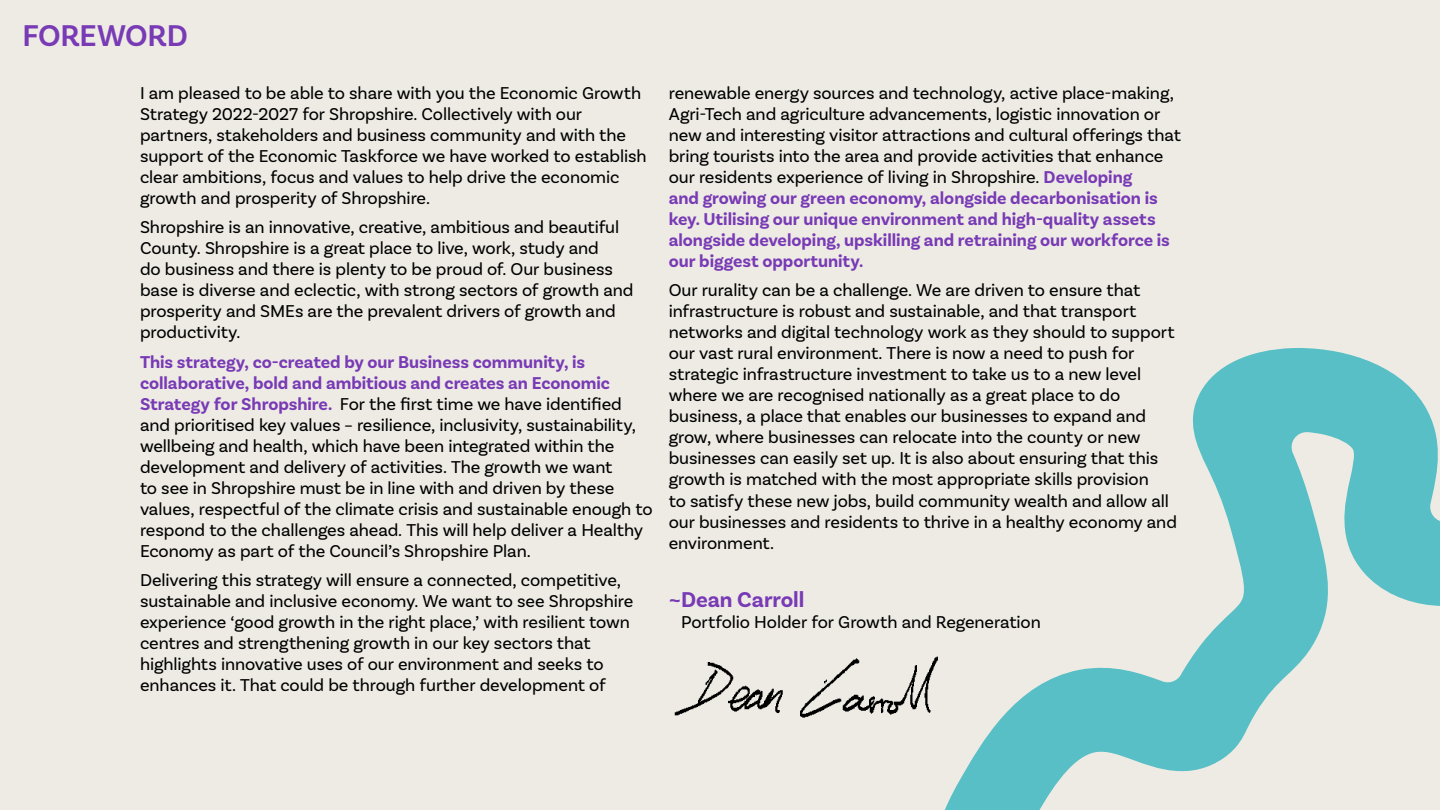
<style>
.page{position:relative;width:1440px;height:810px;background:#eeebe4}
.page>*{position:absolute;margin:0;border:0;box-sizing:border-box;transform-origin:0 0}
.t1{font:600 31.5px "Basic Sans";letter-spacing:-.01em;color:#783ab5}
.t2{font:700 22.5px "Basic Sans";letter-spacing:-.005em;color:#783ab5}
.t3{font:18px/21px "Basic Sans";letter-spacing:-.005em;color:#000}
.s1{font-weight:700;color:#783ab5}
</style>
<div class="page">
<svg style="left:674px;top:348px;width:766px;height:462px"></svg>
<h1 class="t1" style="left:22px;top:17px;width:167px">FOREWORD</h1>
<p class="t3" style="left:140px;top:82px;width:508px">I am pleased to be able to share with you the Economic Growth Strategy 2022-2027 for Shropshire. Collectively with our partners, stakeholders and business community and with the support of the Economic Taskforce we have worked to establish clear ambitions, focus and values to help drive the economic growth and prosperity of Shropshire.</p>
<p class="t3" style="left:140px;top:217px;width:495px">Shropshire is an innovative, creative, ambitious and beautiful County. Shropshire is a great place to live, work, study and<br>do business and there is plenty to be proud of. Our business base is diverse and eclectic, with strong sectors of growth and prosperity and SMEs are the prevalent drivers of growth and productivity.</p>
<p class="t3" style="left:140px;top:351px;width:514px"><span class="s1">This strategy, co-created by our Business community, is collaborative, bold and ambitious and creates an Economic Strategy for Shropshire.</span> For the first time we have identified and prioritised key values – resilience, inclusivity, sustainability, wellbeing and health, which have been integrated within the development and delivery of activities. The growth we want<br>to see in Shropshire must be in line with and driven by these values, respectful of the climate crisis and sustainable enough to respond to the challenges ahead. This will help deliver a Healthy Economy as part of the Council’s Shropshire Plan.</p>
<p class="t3" style="left:140px;top:569px;width:495px">Delivering this strategy will ensure a connected, competitive, sustainable and inclusive economy. We want to see Shropshire experience ‘good growth in the right place,’ with resilient town centres and strengthening growth in our key sectors that highlights innovative uses of our environment and seeks to enhances it. That could be through further development of</p>
<p class="t3" style="left:669px;top:83px;width:514px">renewable energy sources and technology, active place-making, Agri-Tech and agriculture advancements, logistic innovation or new and interesting visitor attractions and cultural offerings that bring tourists into the area and provide activities that enhance our residents experience of living in Shropshire. <span class="s1">Developing<br>and growing our green economy, alongside decarbonisation is key. Utilising our unique environment and high-quality assets alongside developing, upskilling and retraining our workforce is our biggest opportunity.</span></p>
<p class="t3" style="left:669px;top:280px;width:510px">Our rurality can be a challenge. We are driven to ensure that infrastructure is robust and sustainable, and that transport networks and digital technology work as they should to support our vast rural environment. There is now a need to push for strategic infrastructure investment to take us to a new level where we are recognised nationally as a great place to do business, a place that enables our businesses to expand and grow, where businesses can relocate into the county or new businesses can easily set up. It is also about ensuring that this growth is matched with the most appropriate skills provision<br>to satisfy these new jobs, build community wealth and allow all our businesses and residents to thrive in a healthy economy and environment.</p>
<p class="t2" style="left:669px;top:586px;width:137px">~Dean Carroll</p>
<p class="t3" style="left:681px;top:611px;width:361px">Portfolio Holder for Growth and Regeneration</p>
</div>
